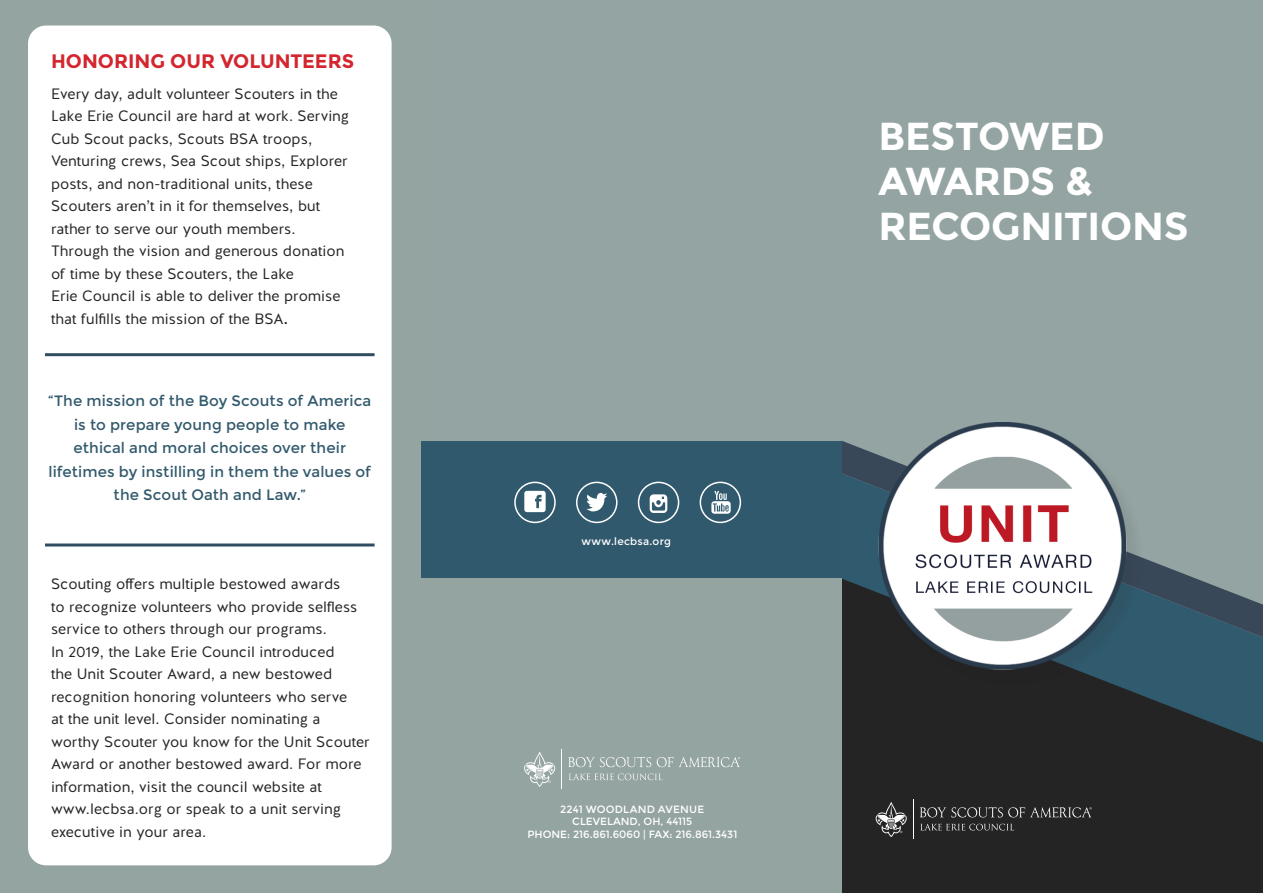
<style>
.page{position:relative;width:1263px;height:893px;background:#fff}
.page>*{position:absolute;margin:0;border:0;box-sizing:border-box;transform-origin:0 0}
.Cover_Title_Line_2{font:700 39px/45px "Montserrat";letter-spacing:-.005em;color:#fff}
.Signature_2{font:700 19.5px "Montserrat";color:#d3262f}
.t1{font:15px/22.5px "Halis GR";color:#232424}
.Signature_2-2{font:15px "Montserrat";letter-spacing:.005em;color:#325a6d}
.t2{font:10.5px "Montserrat";color:#fff}
.t3{font:10.5px "Montserrat";letter-spacing:.02em;color:#fff}
.t4{font:10.5px "Montserrat";letter-spacing:.025em;color:#fff}
.s1{font-family:"Montserrat"}
</style>
<div class="page">
<div style="left:842px;top:742px;width:421px;height:151px;background:#242424"></div>
<div style="left:432px;top:0;width:831px;height:441px;background:#94a4a2"></div>
<div style="left:0;top:0;width:432px;height:893px;background:#94a4a1"></div>
<div style="left:421px;top:441px;width:421px;height:138px;background:#31596d"></div>
<svg style="left:842px;top:637px;width:421px;height:105px;background:#27353b"></svg>
<svg style="left:842px;top:441px;width:421px;height:196px;background:#697d83"></svg>
<div style="left:514px;top:482px;width:42px;height:41px;border:2px solid #fff;border-radius:50%"></div>
<div style="left:576px;top:482px;width:41px;height:41px;border:2px solid #fff;border-radius:50%"></div>
<div style="left:638px;top:482px;width:41px;height:41px;border:2px solid #fff;border-radius:50%"></div>
<hr style="left:913px;top:799px;width:1px;height:40px;background:#fff">
<svg style="left:876px;top:802px;width:31px;height:35px"></svg>
<svg style="left:920px;top:807px;width:172px;height:10px;background:#4c4c4c"></svg>
<svg style="left:920px;top:824px;width:94px;height:6px"></svg>
<div style="left:700px;top:482px;width:41px;height:41px;border:2px solid #fff;border-radius:50%"></div>
<div style="left:882px;top:425px;width:262px;height:262px;background:#231f20;opacity:.08"></div>
<img style="left:876px;top:422px;width:254px;height:254px">
<div style="left:421px;top:579px;width:421px;height:314px;background:#94a4a1"></div>
<div style="left:28px;top:26px;width:364px;height:839px;background:#fff;border-radius:18px"></div>
<hr style="left:561px;top:749px;width:1px;height:39px;background:#fff">
<svg style="left:568px;top:757px;width:83px;height:10px"></svg>
<svg style="left:524px;top:751px;width:31px;height:36px"></svg>
<svg style="left:657px;top:757px;width:83px;height:10px"></svg>
<svg style="left:569px;top:773px;width:94px;height:7px"></svg>
<hr style="left:45px;top:353px;width:330px;height:3px;background:#2f4d5e">
<hr style="left:45px;top:543px;width:330px;height:3px;background:#2f4d5e">
<svg style="left:711px;top:491px;width:20px;height:23px"></svg>
<svg style="left:650px;top:494px;width:17px;height:19px"></svg>
<svg style="left:587px;top:493px;width:20px;height:18px"></svg>
<svg style="left:524px;top:491px;width:22px;height:21px"></svg>
<p class="Signature_2" style="left:51px;top:49px;width:305px">HONORING OUR VOLUNTEERS</p>
<p class="t1" style="left:51px;top:83px;width:288px">Every day, adult volunteer Scouters in the</p>
<p class="t1" style="left:51px;top:105px;width:300px">Lake Erie Council are hard at work. Serving</p>
<p class="t1" style="left:51px;top:128px;width:263px">Cub Scout packs, Scouts BSA troops,</p>
<p class="t1" style="left:51px;top:150px;width:298px">Venturing crews, Sea Scout ships, Explorer</p>
<p class="t1" style="left:51px;top:173px;width:263px">posts, and non-traditional units, these</p>
<p class="t1" style="left:51px;top:195px;width:271px">Scouters aren’t in it for themselves, but</p>
<p class="t1" style="left:51px;top:218px;width:246px">rather to serve our youth members.</p>
<p class="t1" style="left:51px;top:240px;width:295px">Through the vision and generous donation</p>
<p class="t1" style="left:51px;top:263px;width:244px">of time by these Scouters, the Lake</p>
<p class="t1" style="left:51px;top:285px;width:291px">Erie Council is able to deliver the promise</p>
<p class="t1" style="left:51px;top:308px;width:238px">that fulfills the mission of the BSA<span class="s1">.</span></p>
<p class="Signature_2-2" style="left:48px;top:392px;width:325px">“The mission of the Boy Scouts of America</p>
<p class="Signature_2-2" style="left:74px;top:416px;width:273px">is to prepare young people to make</p>
<p class="Signature_2-2" style="left:74px;top:439px;width:274px">ethical and moral choices over their</p>
<p class="Signature_2-2" style="left:49px;top:463px;width:324px">lifetimes by instilling in them the values of</p>
<p class="Signature_2-2" style="left:114px;top:486px;width:194px">the Scout Oath and Law.”</p>
<p class="t4" style="left:581px;top:535px;width:91px">www.lecbsa.org</p>
<p class="t1" style="left:51px;top:573px;width:291px">Scouting offers multiple bestowed awards</p>
<p class="t1" style="left:51px;top:595px;width:320px">to recognize volunteers who provide selfless service to others through our programs.<br>In 2019, the Lake Erie Council introduced<br>the Unit Scouter Award, a new bestowed recognition honoring volunteers who serve<br>at the unit level. Consider nominating a worthy Scouter you know for the Unit Scouter Award or another bestowed award. For more information, visit the council website at</p>
<p class="t1" style="left:51px;top:798px;width:292px">www.lecbsa.org or speak to a unit serving executive in your area.</p>
<p class="t3" style="left:560px;top:803px;width:146px">2241 WOODLAND AVENUE</p>
<p class="t2" style="left:572px;top:816px;width:122px">CLEVELAND, OH, 44115</p>
<p class="t2" style="left:527px;top:828px;width:211px">PHONE: 216.861.6060 | FAX: 216.861.3431</p>
<p class="Cover_Title_Line_2" style="left:878px;top:114px;width:228px">BESTOWED<br>AWARDS &amp;</p>
<p class="Cover_Title_Line_2" style="left:878px;top:204px;width:312px">RECOGNITIONS</p>
</div>
